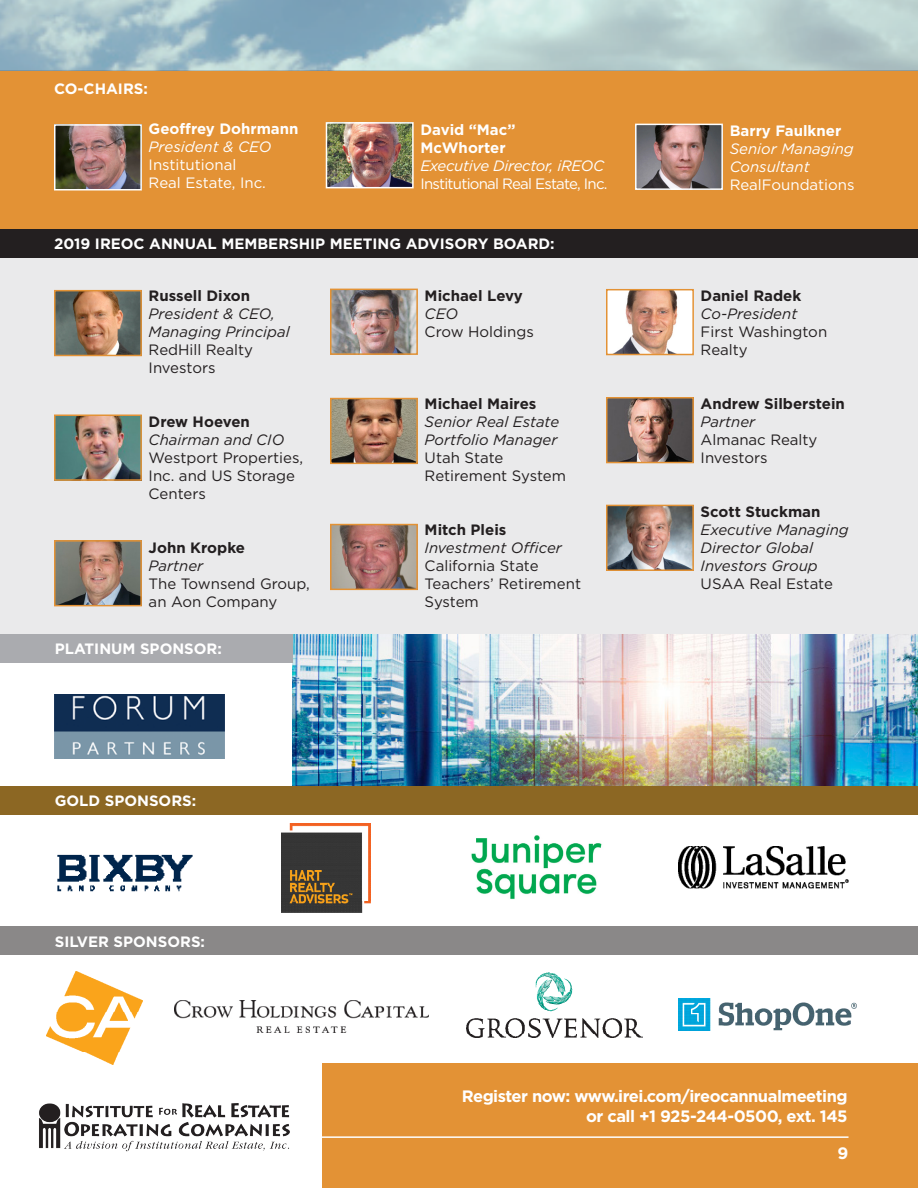
<style>
.page{position:relative;width:918px;height:1188px;background:#fff}
.page>*{position:absolute;margin:0;border:0;box-sizing:border-box;transform-origin:0 0}
.t1{font:700 16.5px/19.8px "Gotham";letter-spacing:-.03em;color:#fff;text-align:right}
.t2{font:15px/18px "Gotham";color:#231f20}
.t3{font:italic 15px/18px "Gotham";color:#231f20}
.t4{font:700 15px/18px "Gotham";color:#fff}
.t5{font:700 15px "Gotham";color:#231f20}
.t6{font:15px/18px "Gotham";letter-spacing:-.005em;color:#fff}
.t7{font:italic 15px/18px "Gotham";color:#fff}
.t8{font:15px "Gotham";letter-spacing:-.05em;color:#fff}
.t9{font:italic 15px "Gotham";letter-spacing:-.02em;color:#fff}
</style>
<div class="page">
<div style="left:322px;top:1063px;width:596px;height:125px;background:#e39235"></div>
<hr style="left:234px;top:1136px;width:615px;height:2px;background:#fff">
<img style="left:39px;top:1103px;width:251px;height:49px">
<div style="left:0;top:229px;width:918px;height:411px;background:#eaeaeb"></div>
<img style="left:57px;top:293px;width:82px;height:60px">
<div style="left:54px;top:290px;width:88px;height:66px;border:2px solid #e39235"></div>
<img style="left:57px;top:418px;width:82px;height:60px">
<div style="left:54px;top:415px;width:88px;height:66px;border:2px solid #e39235"></div>
<img style="left:57px;top:543px;width:82px;height:60px">
<div style="left:54px;top:540px;width:88px;height:66px;border:2px solid #e39235"></div>
<img style="left:333px;top:292px;width:82px;height:60px">
<div style="left:330px;top:289px;width:88px;height:66px;border:2px solid #e39235"></div>
<img style="left:333px;top:401px;width:82px;height:60px">
<div style="left:330px;top:398px;width:88px;height:66px;border:2px solid #e39235"></div>
<img style="left:333px;top:527px;width:82px;height:60px">
<div style="left:330px;top:524px;width:88px;height:66px;border:2px solid #e39235"></div>
<img style="left:609px;top:292px;width:82px;height:60px">
<div style="left:606px;top:289px;width:88px;height:66px;border:2px solid #e39235"></div>
<img style="left:609px;top:400px;width:82px;height:60px">
<div style="left:606px;top:397px;width:88px;height:66px;border:2px solid #e39235"></div>
<img style="left:609px;top:508px;width:82px;height:60px">
<div style="left:606px;top:505px;width:88px;height:66px;border:2px solid #e39235"></div>
<img style="left:57px;top:854px;width:136px;height:38px">
<img style="left:46px;top:972px;width:97px;height:93px">
<img style="left:174px;top:1000px;width:255px;height:33px">
<img style="left:466px;top:972px;width:177px;height:66px">
<img style="left:678px;top:998px;width:179px;height:32px">
<svg style="left:0;top:0;width:597px;height:70px;background:#a6c4cc"></svg>
<img style="left:471px;top:835px;width:131px;height:65px">
<img style="left:293px;top:634px;width:625px;height:152px">
<img style="left:678px;top:846px;width:170px;height:43px">
<div style="left:0;top:229px;width:918px;height:28px;background:#231f20"></div>
<div style="left:0;top:786px;width:918px;height:28px;background:#8c6723"></div>
<div style="left:0;top:634px;width:293px;height:28px;background:#aaabaf"></div>
<div style="left:0;top:927px;width:918px;height:28px;background:#8a8888"></div>
<div style="left:0;top:71px;width:918px;height:158px;background:#e39235"></div>
<img style="left:281px;top:824px;width:90px;height:89px">
<img style="left:57px;top:127px;width:82px;height:60px">
<div style="left:54px;top:124px;width:88px;height:66px;border:2px solid #fff"></div>
<img style="left:329px;top:125px;width:82px;height:60px">
<div style="left:326px;top:122px;width:88px;height:66px;border:2px solid #fff"></div>
<img style="left:638px;top:127px;width:82px;height:60px">
<div style="left:635px;top:124px;width:88px;height:66px;border:2px solid #fff"></div>
<img style="left:55px;top:695px;width:169px;height:63px">
<p class="t4" style="left:54px;top:79px;width:95px">CO-CHAIRS:</p>
<p class="t4" style="left:149px;top:120px;width:151px">Geoffrey Dohrmann</p>
<p class="t7" style="left:149px;top:137px;width:124px">President &amp; CEO</p>
<p class="t6" style="left:149px;top:155px;width:119px">Institutional<br>Real Estate, Inc.</p>
<p class="t4" style="left:420px;top:121px;width:97px">David “Mac”<br>McWhorter</p>
<p class="t9" style="left:420px;top:156px;width:185px">Executive Director, iREOC</p>
<p class="t8" style="left:420px;top:174px;width:189px">Institutional Real Estate, Inc.</p>
<p class="t4" style="left:54px;top:235px;width:502px">2019 IREOC ANNUAL MEMBERSHIP MEETING ADVISORY BOARD:</p>
<p class="t5" style="left:149px;top:285px;width:103px">Russell Dixon</p>
<p class="t3" style="left:149px;top:304px;width:142px">President &amp; CEO,<br>Managing Principal</p>
<p class="t2" style="left:149px;top:340px;width:106px">RedHill Realty<br>Investors</p>
<p class="t5" style="left:149px;top:411px;width:103px">Drew Hoeven</p>
<p class="t3" style="left:149px;top:430px;width:137px">Chairman and CIO</p>
<p class="t2" style="left:149px;top:448px;width:156px">Westport Properties,<br>Inc. and US Storage<br>Centers</p>
<p class="t5" style="left:149px;top:537px;width:98px">John Kropke</p>
<p class="t3" style="left:149px;top:556px;width:56px">Partner</p>
<p class="t2" style="left:149px;top:574px;width:163px">The Townsend Group, an Aon Company</p>
<p class="t4" style="left:55px;top:640px;width:169px">PLATINUM SPONSOR:</p>
<p class="t4" style="left:55px;top:792px;width:143px">GOLD SPONSORS:</p>
<p class="t4" style="left:55px;top:932px;width:152px">SILVER SPONSORS:</p>
<p class="t5" style="left:425px;top:286px;width:100px">Michael Levy</p>
<p class="t3" style="left:425px;top:304px;width:35px">CEO</p>
<p class="t2" style="left:425px;top:322px;width:111px">Crow Holdings</p>
<p class="t5" style="left:425px;top:394px;width:113px">Michael Maires</p>
<p class="t3" style="left:425px;top:412px;width:136px">Senior Real Estate<br>Portfolio Manager</p>
<p class="t2" style="left:425px;top:448px;width:143px">Utah State<br>Retirement System</p>
<p class="t5" style="left:425px;top:520px;width:83px">Mitch Pleis</p>
<p class="t3" style="left:425px;top:538px;width:139px">Investment Officer</p>
<p class="t2" style="left:425px;top:556px;width:158px">California State<br>Teachers’ Retirement<br>System</p>
<p class="t4" style="left:730px;top:121px;width:113px">Barry Faulkner</p>
<p class="t7" style="left:730px;top:139px;width:126px">Senior Managing<br>Consultant</p>
<p class="t6" style="left:730px;top:175px;width:126px">RealFoundations</p>
<p class="t5" style="left:701px;top:285px;width:102px">Daniel Radek</p>
<p class="t3" style="left:701px;top:304px;width:98px">Co-President</p>
<p class="t2" style="left:701px;top:322px;width:128px">First Washington<br>Realty</p>
<p class="t5" style="left:701px;top:393px;width:146px">Andrew Silberstein</p>
<p class="t3" style="left:701px;top:412px;width:56px">Partner</p>
<p class="t2" style="left:701px;top:430px;width:118px">Almanac Realty<br>Investors</p>
<p class="t5" style="left:701px;top:501px;width:121px">Scott Stuckman</p>
<p class="t3" style="left:701px;top:520px;width:150px">Executive Managing<br>Director Global<br>Investors Group</p>
<p class="t2" style="left:701px;top:574px;width:134px">USAA Real Estate</p>
<p class="t1" style="left:462px;top:1086px;width:387px">Register now: www.irei.com/ireocannualmeeting or call +1 925-244-0500, ext. 145</p>
<p class="t1" style="left:838px;top:1143px;width:12px">9</p>
</div>
